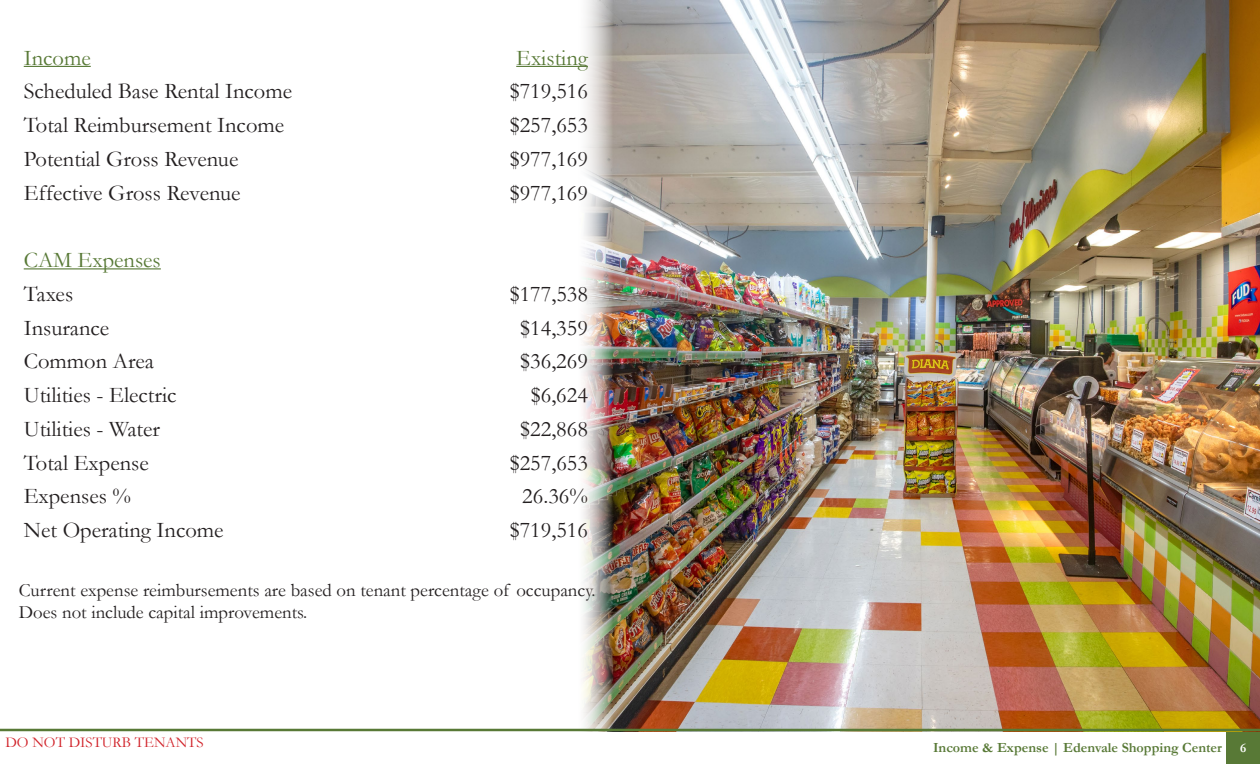
<style>
.page{position:relative;width:1260px;height:765px;background:#fff}
.page>*{position:absolute;margin:0;border:0;box-sizing:border-box;transform-origin:0 0}
.t1{font:22.5px "Garamond";color:#231f20}
.t2{font:22.5px "Garamond";color:#587936}
.t3{font:18.75px "Garamond";color:#231f20}
.t4{font:15px "Garamond";color:#d1232a}
.t5{font:700 14px "Garamond";color:#587936}
.t6{font:700 13.12px "Garamond";color:#fff}
</style>
<div class="page">
<div style="left:1226px;top:731px;width:34px;height:33px;background:#587936"></div>
<hr style="left:24px;top:66px;width:67px;height:1px;background:#587936">
<hr style="left:516px;top:66px;width:72px;height:1px;background:#587936">
<hr style="left:24px;top:268px;width:137px;height:1px;background:#587936">
<img style="left:576px;top:0;width:684px;height:729px">
<hr style="left:0;top:729px;width:1260px;height:2px;background:#587936">
<p class="t2" style="left:24px;top:43px;width:69px">Income</p>
<p class="t2" style="left:516px;top:43px;width:73px">Existing</p>
<p class="t1" style="left:24px;top:76px;width:270px">Scheduled Base Rental Income</p>
<p class="t1" style="left:510px;top:76px;width:80px">$719,516</p>
<p class="t1" style="left:24px;top:110px;width:262px">Total Reimbursement Income</p>
<p class="t1" style="left:510px;top:110px;width:80px">$257,653</p>
<p class="t1" style="left:24px;top:144px;width:216px">Potential Gross Revenue</p>
<p class="t1" style="left:510px;top:144px;width:80px">$977,169</p>
<p class="t1" style="left:24px;top:178px;width:218px">Effective Gross Revenue</p>
<p class="t1" style="left:510px;top:178px;width:80px">$977,169</p>
<p class="t2" style="left:24px;top:245px;width:139px">CAM Expenses</p>
<p class="t1" style="left:24px;top:279px;width:51px">Taxes</p>
<p class="t1" style="left:510px;top:279px;width:80px">$177,538</p>
<p class="t1" style="left:24px;top:313px;width:87px">Insurance</p>
<p class="t1" style="left:520px;top:313px;width:69px">$14,359</p>
<p class="t1" style="left:24px;top:346px;width:132px">Common Area</p>
<p class="t1" style="left:520px;top:346px;width:69px">$36,269</p>
<p class="t1" style="left:24px;top:380px;width:154px">Utilities - Electric</p>
<p class="t1" style="left:531px;top:380px;width:59px">$6,624</p>
<p class="t1" style="left:24px;top:414px;width:138px">Utilities - Water</p>
<p class="t1" style="left:520px;top:414px;width:69px">$22,868</p>
<p class="t1" style="left:24px;top:448px;width:127px">Total Expense</p>
<p class="t1" style="left:510px;top:448px;width:80px">$257,653</p>
<p class="t1" style="left:24px;top:481px;width:109px">Expenses %</p>
<p class="t1" style="left:522px;top:481px;width:67px">26.36%</p>
<p class="t1" style="left:24px;top:515px;width:201px">Net Operating Income</p>
<p class="t1" style="left:510px;top:515px;width:80px">$719,516</p>
<p class="t3" style="left:19px;top:577px;width:578px">Current expense reimbursements are based on tenant percentage of occupancy.</p>
<p class="t3" style="left:19px;top:600px;width:290px">Does not include capital improvements.</p>
<p class="t4" style="left:5px;top:732px;width:200px">DO NOT DISTURB TENANTS</p>
<p class="t5" style="left:933px;top:738px;width:291px">Income &amp; Expense | Edenvale Shopping Center</p>
<p class="t6" style="left:1240px;top:739px;width:8px">6</p>
</div>
